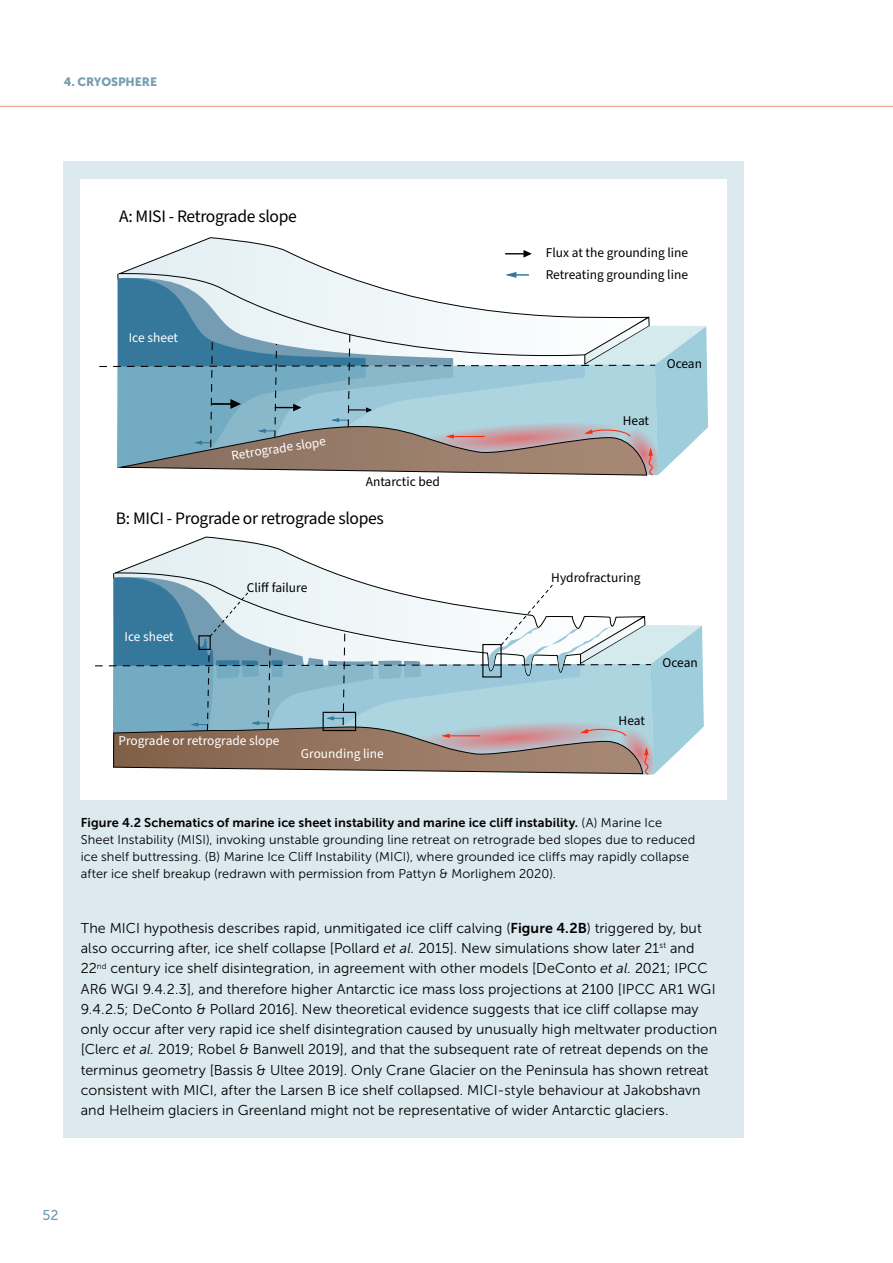
<style>
.page{position:relative;width:893px;height:1263px;background:#fff}
.page>*{position:absolute;margin:0;border:0;box-sizing:border-box;transform-origin:0 0}
.t1{font:17.55px "Source Sans Pro";letter-spacing:-.02em;color:#000}
.t2{font:14.25px/20.2px "Museo Sans 300";letter-spacing:.005em;color:#000}
.t3{font:14.25px "Museo Sans 500";color:#759fb0}
.t4{font:13.35px/22px "Source Sans Pro";color:#000}
.t5{font:13.35px "Source Sans Pro";color:#fff}
.t6{font:12.75px/17.2px "Museo Sans 300";letter-spacing:.01em;color:#000}
.t7{font:12.75px "Museo Sans 700";letter-spacing:.01em;color:#000}
.t8{font:12px "Museo Sans 900";letter-spacing:-.005em;color:#759fb0}
.s1{font-family:"Museo Sans 300"}
.s2{font-family:"Museo Sans 700"}
.s3{font-style:italic}
</style>
<div class="page">
<hr style="left:0;top:106px;width:893px;height:1px;background:#f0927e">
<div style="left:64px;top:162px;width:680px;height:975px;background:#dce9ee"></div>
<div style="left:81px;top:179px;width:646px;height:621px;background:#fff"></div>
<svg style="left:116px;top:537px;width:217px;height:35px"></svg>
<svg style="left:95px;top:572px;width:609px;height:203px"></svg>
<div style="left:198px;top:635px;width:13px;height:15px;border:1px solid #000"></div>
<div style="left:323px;top:712px;width:33px;height:19px;border:1px solid #000"></div>
<div style="left:482px;top:644px;width:20px;height:33px;border:1px solid #000"></div>
<svg style="left:119px;top:238px;width:438px;height:78px"></svg>
<svg style="left:506px;top:271px;width:23px;height:8px"></svg>
<svg style="left:505px;top:249px;width:27px;height:10px"></svg>
<svg style="left:99px;top:316px;width:609px;height:160px"></svg>
<p class="t8" style="left:64px;top:75px;width:95px">4. CRYOSPHERE</p>
<p class="t1" style="left:119px;top:204px;width:179px">A: MISI - Retrograde slope</p>
<p class="t5" style="left:129px;top:328px;width:51px">Ice sheet</p>
<p class="t5" style="left:230px;top:447px;width:97px;rotate:-9deg">Retrograde slope</p>
<p class="t4" style="left:366px;top:471px;width:76px">Antarctic bed</p>
<p class="t1" style="left:116px;top:506px;width:269px">B: MICI - Prograde or retrograde slopes</p>
<p class="t5" style="left:125px;top:628px;width:51px">Ice sheet</p>
<p class="t4" style="left:247px;top:577px;width:62px">Cli failure</p>
<p class="t5" style="left:118px;top:731px;width:163px">Prograde or retrograde slope</p>
<p class="t5" style="left:301px;top:745px;width:84px">Grounding line</p>
<p class="t4" style="left:546px;top:242px;width:144px">Flux at the grounding line<br>Retreating grounding line</p>
<p class="t4" style="left:667px;top:353px;width:37px">Ocean</p>
<p class="t4" style="left:623px;top:410px;width:28px">Heat</p>
<p class="t4" style="left:551px;top:567px;width:91px">Hydrofracturing</p>
<p class="t4" style="left:662px;top:652px;width:37px">Ocean</p>
<p class="t4" style="left:619px;top:709px;width:28px">Heat</p>
<p class="t7" style="left:81px;top:815px;width:583px">Figure 4.2 Schematics of marine ice sheet instability and marine ice cliff instability. <span class="s1">(A) Marine Ice</span></p>
<p class="t6" style="left:81px;top:831px;width:616px">Sheet Instability (MISI), invoking unstable grounding line retreat on retrograde bed slopes due to reduced ice shelf buttressing. (B) Marine Ice Cliff Instability (MICI), where grounded ice cliffs may rapidly collapse after ice shelf breakup (redrawn with permission from Pattyn &amp; Morlighem 2020).</p>
<p class="t2" style="left:81px;top:918px;width:638px">The MICI hypothesis describes rapid, unmitigated ice cliff calving (<span class="s2">Figure 4.2B</span>) triggered by, but also occurring after, ice shelf collapse [Pollard <span class="s3">et al.</span> 2015]. New simulations show later 21<sup>st</sup> and 22<sup>nd</sup> century ice shelf disintegration, in agreement with other models [DeConto <span class="s3">et al.</span> 2021; IPCC AR6 WGI 9.4.2.3], and therefore higher Antarctic ice mass loss projections at 2100 [IPCC AR1 WGI 9.4.2.5; DeConto &amp; Pollard 2016]. New theoretical evidence suggests that ice cliff collapse may only occur after very rapid ice shelf disintegration caused by unusually high meltwater production [Clerc <span class="s3">et al.</span> 2019; Robel &amp; Banwell 2019], and that the subsequent rate of retreat depends on the terminus geometry [Bassis &amp; Ultee 2019]. Only Crane Glacier on the Peninsula has shown retreat consistent with MICI, after the Larsen B ice shelf collapsed. MICI-style behaviour at Jakobshavn and Helheim glaciers in Greenland might not be representative of wider Antarctic glaciers.</p>
<p class="t3" style="left:43px;top:1208px;width:18px">52</p>
</div>
